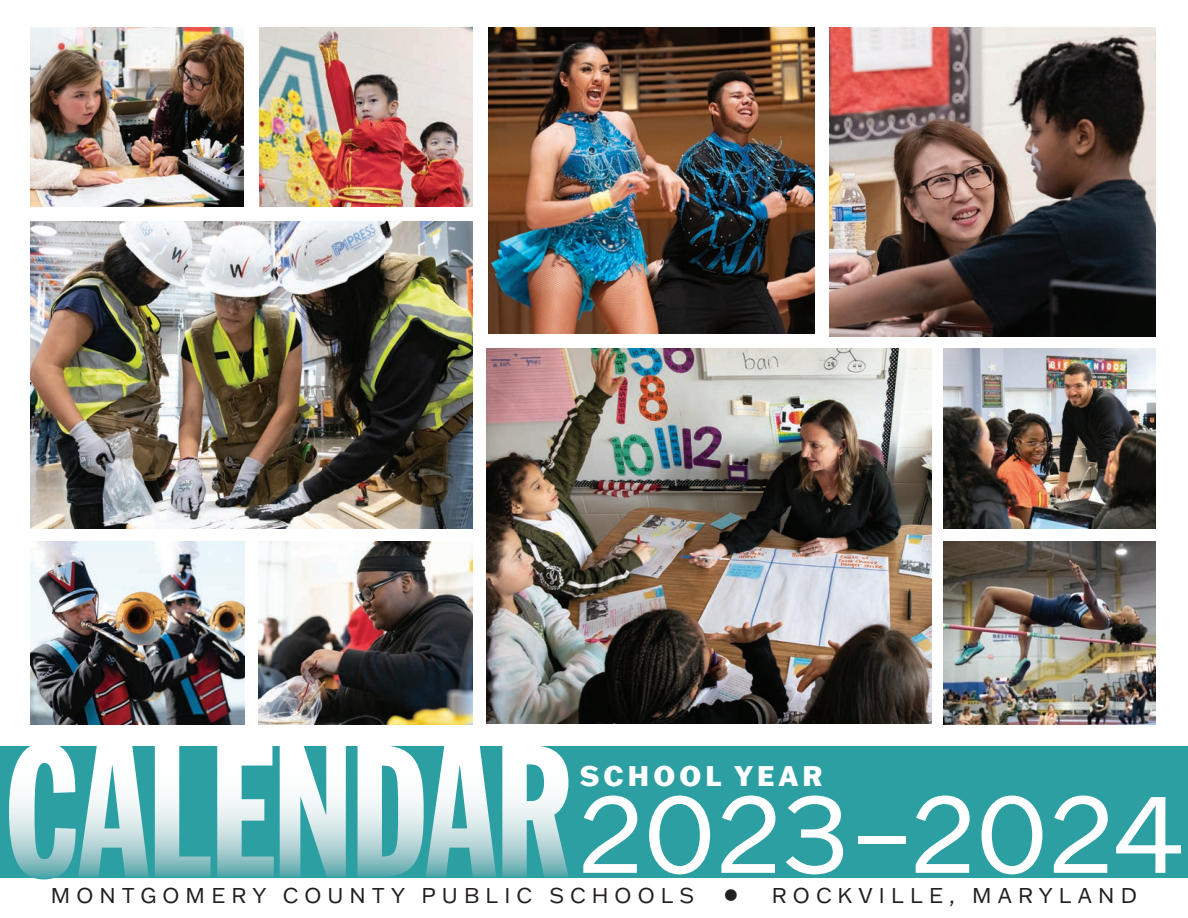
<style>
.page{position:relative;width:1188px;height:918px;background:#fff}
.page>*{position:absolute;margin:0;border:0;box-sizing:border-box;transform-origin:0 0}
.t1{font:112.5px "Franklin Gothic ATF";color:#fff}
.t2{font:800 27.75px "Franklin Gothic ATF";letter-spacing:.15em;color:#fff}
.t3{font:21px "Franklin Gothic ATF";letter-spacing:.29em;color:#231f20}
.s1{font-size:34.5px}
</style>
<div class="page">
<div style="left:0;top:746px;width:1188px;height:132px;background:#2c9fa2"></div>
<svg style="left:9px;top:746px;width:560px;height:133px"></svg>
<img style="left:30px;top:221px;width:442px;height:307px">
<img style="left:259px;top:27px;width:213px;height:179px">
<img style="left:829px;top:27px;width:327px;height:310px">
<img style="left:943px;top:348px;width:213px;height:180px">
<img style="left:486px;top:348px;width:445px;height:376px">
<img style="left:30px;top:27px;width:214px;height:179px">
<img style="left:31px;top:541px;width:213px;height:183px">
<img style="left:488px;top:27px;width:326px;height:307px">
<img style="left:943px;top:541px;width:213px;height:183px">
<img style="left:258px;top:541px;width:214px;height:183px">
<h2 class="t2" style="left:580px;top:758px;width:244px">SCHOOL YEAR</h2>
<h1 class="t1" style="left:578px;top:757px;width:606px">2023–2024</h1>
<p class="t3" style="left:51px;top:881px;width:690px">MONTGOMERY COUNTY PUBLIC SCHOOLS <span class="s1">•</span></p>
<p class="t3" style="left:772px;top:881px;width:367px">ROCKVILLE, MARYLAND</p>
</div>
